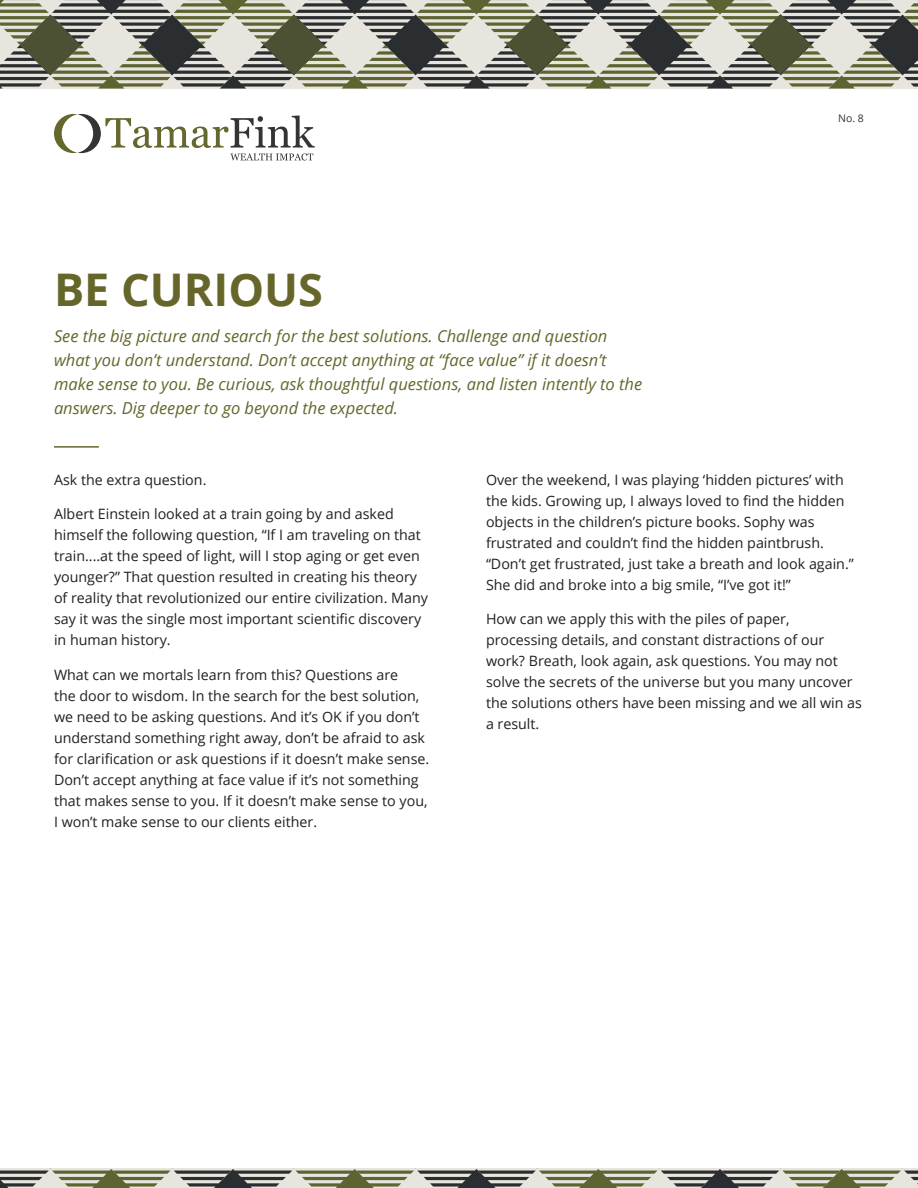
<style>
.page{position:relative;width:918px;height:1188px;background:#fff}
.page>*{position:absolute;margin:0;border:0;box-sizing:border-box;transform-origin:0 0}
.t1{font:700 45px "Open Sans";color:#66662b}
._2_Body{font:italic 16.5px/24px "Open Sans";color:#66662b}
._2_Body-2{font:14.25px/21px "Open Sans";color:#231f20}
._2_Body-3{font:10.5px "Open Sans";color:#333}
</style>
<div class="page">
<svg style="left:0;top:0;width:918px;height:89px;background:#939486"></svg>
<svg style="left:0;top:1169px;width:918px;height:19px;background:#979887"></svg>
<hr style="left:54px;top:446px;width:45px;height:2px;background:#66662b">
<svg style="left:54px;top:114px;width:261px;height:46px"></svg>
<p class="t1" style="left:54px;top:257px;width:271px">BE CURIOUS</p>
<p class="_2_Body" style="left:54px;top:323px;width:590px">See the big picture and search for the best solutions. Challenge and question what you don’t understand. Don’t accept anything at “face value” if it doesn’t make sense to you. Be curious, ask thoughtful questions, and listen intently to the answers. Dig deeper to go beyond the expected.</p>
<p class="_2_Body-3" style="left:838px;top:111px;width:27px">No. 8</p>
<p class="_2_Body-2" style="left:54px;top:469px;width:154px">Ask the extra question.</p>
<p class="_2_Body-2" style="left:54px;top:503px;width:375px">Albert Einstein looked at a train going by and asked himself the following question, “If I am traveling on that train....at the speed of light, will I stop aging or get even younger?” That question resulted in creating his theory of reality that revolutionized our entire civilization. Many say it was the single most important scientific discovery in human history.</p>
<p class="_2_Body-2" style="left:54px;top:664px;width:377px">What can we mortals learn from this? Questions are<br>the door to wisdom. In the search for the best solution, we need to be asking questions. And it’s OK if you don’t understand something right away, don’t be afraid to ask for clarification or ask questions if it doesn’t make sense.<br>Don’t accept anything at face value if it’s not something that makes sense to you. If it doesn’t make sense to you, I won’t make sense to our clients either.</p>
<p class="_2_Body-2" style="left:486px;top:469px;width:369px">Over the weekend, I was playing ‘hidden pictures’ with the kids. Growing up, I always loved to find the hidden objects in the children’s picture books. Sophy was frustrated and couldn’t find the hidden paintbrush. “Don’t get frustrated, just take a breath and look again.” She did and broke into a big smile, “I’ve got it!”</p>
<p class="_2_Body-2" style="left:486px;top:608px;width:378px">How can we apply this with the piles of paper, processing details, and constant distractions of our work? Breath, look again, ask questions. You may not solve the secrets of the universe but you many uncover the solutions others have been missing and we all win as a result.</p>
</div>
